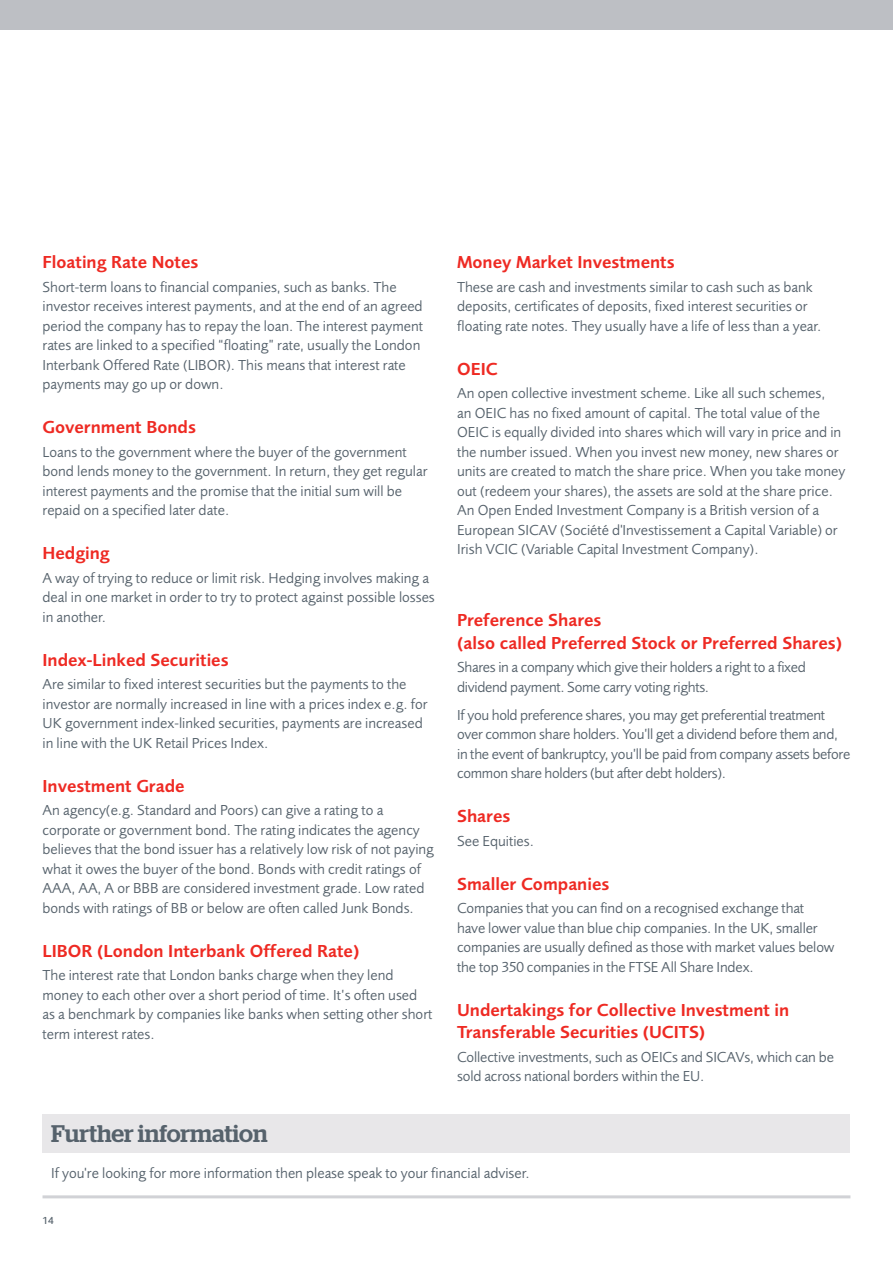
<style>
.page{position:relative;width:893px;height:1263px;background:#fff}
.page>*{position:absolute;margin:0;border:0;box-sizing:border-box;transform-origin:0 0}
.t1{font:500 24px "Stag";color:#56626c}
.t2{font:600 18px/22.5px "Pru Sans OT2";color:#ee2a23}
.t3{font:15px/19.5px "Pru Sans OT2";color:#56626c}
.t4{font:15px/19.5px "Pru Sans OT2";letter-spacing:-.02em;color:#56626c}
.t5{font:500 10.5px "Pru Sans OT2";color:#56626c}
</style>
<div class="page">
<div style="left:0;top:0;width:893px;height:30px;background:#bdbfc4"></div>
<div style="left:43px;top:1114px;width:807px;height:39px;background:#e8e7e9"></div>
<hr style="left:43px;top:1195px;width:807px;height:3px;background:#d1d2d6">
<p class="t2" style="left:43px;top:251px;width:157px">Floating Rate Notes</p>
<p class="t3" style="left:43px;top:277px;width:382px">Short-term loans to financial companies, such as banks. The investor receives interest payments, and at the end of an agreed period the company has to repay the loan. The interest payment rates are linked to a specified “floating” rate, usually the London Interbank Offered Rate (LIBOR). This means that interest rate payments may go up or down.</p>
<p class="t2" style="left:43px;top:416px;width:155px">Government Bonds</p>
<p class="t3" style="left:43px;top:442px;width:387px">Loans to the government where the buyer of the government bond lends money to the government. In return, they get regular interest payments and the promise that the initial sum will be repaid on a specified later date.</p>
<p class="t2" style="left:43px;top:542px;width:69px">Hedging</p>
<p class="t3" style="left:43px;top:568px;width:394px">A way of trying to reduce or limit risk. Hedging involves making a deal in one market in order to try to protect against possible losses in another.</p>
<p class="t2" style="left:43px;top:648px;width:188px">Index-Linked Securities</p>
<p class="t3" style="left:43px;top:674px;width:387px">Are similar to fixed interest securities but the payments to the investor are normally increased in line with a prices index e.g. for UK government index-linked securities, payments are increased in line with the UK Retail Prices Index.</p>
<p class="t2" style="left:43px;top:774px;width:144px">Investment Grade</p>
<p class="t3" style="left:43px;top:800px;width:393px">An agency(e.g. Standard and Poors) can give a rating to a corporate or government bond. The rating indicates the agency believes that the bond issuer has a relatively low risk of not paying what it owes the buyer of the bond. Bonds with credit ratings of AAA, AA, A or BBB are considered investment grade. Low rated bonds with ratings of BB or below are often called Junk Bonds.</p>
<p class="t2" style="left:43px;top:939px;width:318px">LIBOR (London Interbank Offered Rate)</p>
<p class="t3" style="left:43px;top:965px;width:391px">The interest rate that London banks charge when they lend money to each other over a short period of time. It’s often used as a benchmark by companies like banks when setting other short term interest rates.</p>
<p class="t2" style="left:457px;top:251px;width:219px">Money Market Investments</p>
<p class="t3" style="left:457px;top:277px;width:366px">These are cash and investments similar to cash such as bank deposits, certificates of deposits, fixed interest securities or floating rate notes. They usually have a life of less than a year.</p>
<p class="t2" style="left:457px;top:357px;width:42px">OEIC</p>
<p class="t3" style="left:457px;top:383px;width:390px">An open collective investment scheme. Like all such schemes,<br>an OEIC has no fixed amount of capital. The total value of the OEIC is equally divided into shares which will vary in price and in the number issued. When you invest new money, new shares or units are created to match the share price. When you take money out (redeem your shares), the assets are sold at the share price.<br>An Open Ended Investment Company is a British version of a European SICAV (Société d'Investissement a Capital Variable) or Irish VCIC (Variable Capital Investment Company).</p>
<p class="t2" style="left:457px;top:609px;width:387px">Preference Shares<br>(also called Preferred Stock or Preferred Shares)</p>
<p class="t4" style="left:457px;top:657px;width:350px">Shares in a company which give their holders a right to a fixed dividend payment. Some carry voting rights.</p>
<p class="t4" style="left:457px;top:705px;width:395px">If you hold preference shares, you may get preferential treatment over common share holders. You’ll get a dividend before them and, in the event of bankruptcy, you’ll be paid from company assets before common share holders (but after debt holders).</p>
<p class="t2" style="left:457px;top:805px;width:55px">Shares</p>
<p class="t3" style="left:457px;top:831px;width:78px">See Equities.</p>
<p class="t2" style="left:457px;top:872px;width:154px">Smaller Companies</p>
<p class="t3" style="left:457px;top:898px;width:379px">Companies that you can find on a recognised exchange that have lower value than blue chip companies. In the UK, smaller companies are usually defined as those with market values below the top 350 companies in the FTSE All Share Index.</p>
<p class="t2" style="left:457px;top:998px;width:334px">Undertakings for Collective Investment in<br>Transferable Securities (UCITS)</p>
<p class="t3" style="left:457px;top:1047px;width:378px">Collective investments, such as OEICs and SICAVs, which can be sold across national borders within the EU.</p>
<h1 class="t1" style="left:51px;top:1119px;width:218px">Further information</h1>
<p class="t3" style="left:51px;top:1163px;width:480px">If you're looking for more information then please speak to your financial adviser.</p>
<p class="t5" style="left:43px;top:1214px;width:13px">14</p>
</div>
